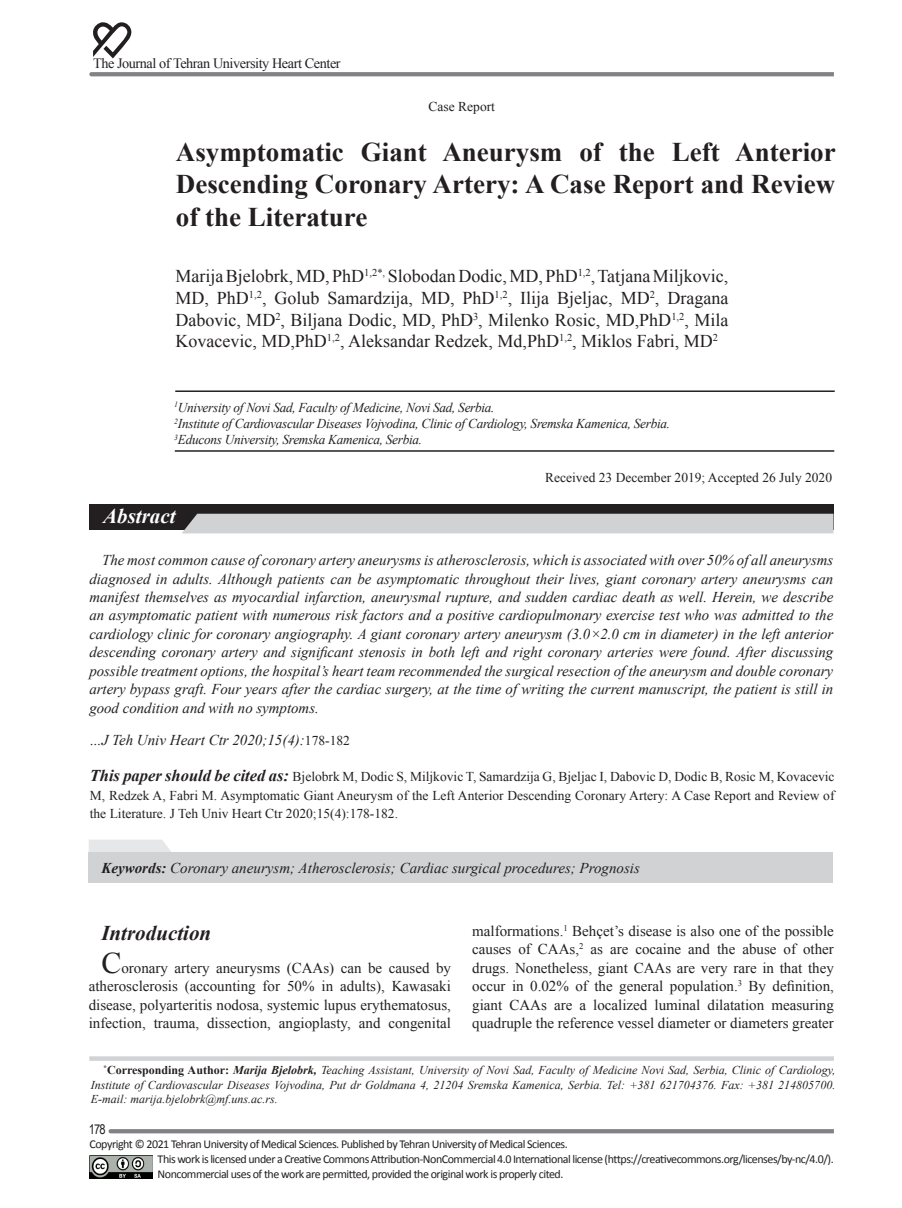
<style>
.page{position:relative;width:902px;height:1208px;background:#fff}
.page>*{position:absolute;margin:0;border:0;box-sizing:border-box;transform-origin:0 0}
.Titre_Maghale_01{font:700 27px/32.4px "Times New Roman";color:#231f20;text-align:justify}
.Title_Text_-_14{font:italic 700 21px "Times New Roman";color:#231f20}
.t1{font:italic 700 21px "Times New Roman";color:#fff}
.Asamei_Nevisandegane{font:18px/21.6px "Times New Roman";color:#231f20;text-align:justify}
.Matne_Abstract__01{font:italic 15px/18.5px "Times New Roman";color:#231f20;text-align:justify}
.first_font_text_-_20{font:15px/18.5px "Times New Roman";color:#231f20;text-align:justify}
.Keyword_01{font:italic 15px "Times New Roman";color:#231f20}
.t2{font:14.25px "Times New Roman";letter-spacing:-.03em;color:#231f20}
.t3{font:13.5px/18.5px "Times New Roman";color:#231f20;text-align:justify}
.Asamie_Nevisandegane{font:italic 13.5px "Times New Roman";letter-spacing:-.02em;color:#231f20}
.t4{font:13.5px "Arial Narrow";color:#231f20}
.t5{font:12px/15px "Calibri";letter-spacing:-.04em;color:#231f20}
.t6{font:italic 12px/14.4px "Times New Roman";color:#231f20;text-align:justify}
.s1{font-style:normal;font-size:13.5px}
.s2{font-weight:700;font-style:italic;font-size:16.5px}
.s3{font-weight:700}
.s4{font-size:30px}
.s5{font-weight:700;font-style:normal}
</style>
<div class="page">
<svg style="left:89px;top:1056px;width:744px;height:4px;background:#d4d5d7"></svg>
<svg style="left:93px;top:22px;width:38px;height:36px"></svg>
<svg style="left:89px;top:72px;width:744px;height:4px;background:#838588"></svg>
<svg style="left:108px;top:1129px;width:725px;height:4px;background:#838588"></svg>
<img style="left:89px;top:1155px;width:64px;height:23px">
<hr style="left:175px;top:390px;width:659px;height:2px;background:#231f20">
<hr style="left:175px;top:450px;width:659px;height:2px;background:#231f20">
<div style="left:89px;top:504px;width:744px;height:26px;background:#231f20"></div>
<div style="left:182px;top:514px;width:651px;height:19px;background:#d1d2d4"></div>
<svg style="left:89px;top:840px;width:82px;height:12px"></svg>
<div style="left:89px;top:852px;width:744px;height:30px;background:#d1d2d4"></div>
<p class="t2" style="left:93px;top:54px;width:249px">The Journal of Tehran University Heart Center</p>
<p class="t3" style="left:428px;top:97px;width:68px">Case Report</p>
<p class="Titre_Maghale_01" style="left:176px;top:135px;width:661px">Asymptomatic Giant Aneurysm of the Left Anterior Descending Coronary Artery: A Case Report and Review of the Literature</p>
<p class="Asamei_Nevisandegane" style="left:175px;top:265px;width:554px">Marija Bjelobrk, MD, PhD<sup>1,2*,</sup> Slobodan Dodic, MD, PhD<sup>1,2</sup>, Tatjana Miljkovic, MD, PhD<sup>1,2</sup>, Golub Samardzija, MD, PhD<sup>1,2</sup>, Ilija Bjeljac, MD<sup>2</sup>, Dragana Dabovic, MD<sup>2</sup>, Biljana Dodic, MD, PhD<sup>3</sup>, Milenko Rosic, MD,PhD<sup>1,2</sup>, Mila Kovacevic, MD,PhD<sup>1,2</sup>, Aleksandar Redzek, Md,PhD<sup>1,2</sup>, Miklos Fabri, MD<sup>2</sup></p>
<p class="Asamie_Nevisandegane" style="left:174px;top:398px;width:322px"><sup>1</sup>University of Novi Sad, Faculty of Medicine, Novi Sad, Serbia.</p>
<p class="Asamie_Nevisandegane" style="left:174px;top:414px;width:497px"><sup>2</sup>Institute of Cardiovascular Diseases Vojvodina, Clinic of Cardiology, Sremska Kamenica, Serbia.</p>
<p class="Asamie_Nevisandegane" style="left:174px;top:430px;width:249px"><sup>3</sup>Educons University, Sremska Kamenica, Serbia.</p>
<p class="t1" style="left:103px;top:501px;width:74px">Abstract</p>
<p class="t3" style="left:545px;top:468px;width:288px">Received 23 December 2019; Accepted 26 July 2020</p>
<p class="Matne_Abstract__01" style="left:89px;top:550px;width:745px;text-indent:13px">The most common cause of coronary artery aneurysms is atherosclerosis, which is associated with over 50% of all aneurysms diagnosed in adults. Although patients can be asymptomatic throughout their lives, giant coronary artery aneurysms can manifest themselves as myocardial infarction, aneurysmal rupture, and sudden cardiac death as well. Herein, we describe an asymptomatic patient with numerous risk factors and a positive cardiopulmonary exercise test who was admitted to the cardiology clinic for coronary angiography. A giant coronary artery aneurysm (3.0×2.0 cm in diameter) in the left anterior descending coronary artery and significant stenosis in both left and right coronary arteries were found. After discussing possible treatment options, the hospital’s heart team recommended the surgical resection of the aneurysm and double coronary artery bypass graft. Four years after the cardiac surgery, at the time of writing the current manuscript, the patient is still in good condition and with no symptoms.</p>
<p class="Matne_Abstract__01" style="left:90px;top:730px;width:261px">...J Teh Univ Heart Ctr 2020;15(4):<span class="s1">178-182</span></p>
<p class="t3" style="left:90px;top:767px;width:746px"><span class="s2">This paper should be cited as:</span> Bjelobrk M, Dodic S, Miljkovic T, Samardzija G, Bjeljac I, Dabovic D, Dodic B, Rosic M, Kovacevic M, Redzek A, Fabri M. Asymptomatic Giant Aneurysm of the Left Anterior Descending Coronary Artery: A Case Report and Review of the Literature. J Teh Univ Heart Ctr 2020;15(4):178-182.</p>
<p class="Keyword_01" style="left:101px;top:857px;width:540px"><span class="s3">Keywords:</span> Coronary aneurysm; Atherosclerosis; Cardiac surgical procedures; Prognosis</p>
<p class="Title_Text_-_14" style="left:101px;top:918px;width:111px">Introduction</p>
<p class="first_font_text_-_20" style="left:89px;top:958px;width:364px;text-indent:13px"><span class="s4">C</span>oronary artery aneurysms (CAAs) can be caused by atherosclerosis (accounting for 50% in adults), Kawasaki disease, polyarteritis nodosa, systemic lupus erythematosus, infection, trauma, dissection, angioplasty, and congenital</p>
<p class="first_font_text_-_20" style="left:472px;top:921px;width:363px">malformations.<sup>1</sup> Behçet’s disease is also one of the possible causes of CAAs,<sup>2</sup> as are cocaine and the abuse of other drugs. Nonetheless, giant CAAs are very rare in that they occur in 0.02% of the general population.<sup>3</sup> By definition, giant CAAs are a localized luminal dilatation measuring quadruple the reference vessel diameter or diameters greater</p>
<p class="t6" style="left:91px;top:1062px;width:746px;text-indent:13px"><sup>*</sup><span class="s5">Corresponding Author:</span> <span class="s3">Marija Bjelobrk,</span> Teaching Assistant, University of Novi Sad, Faculty of Medicine Novi Sad, Serbia, Clinic of Cardiology, Institute of Cardiovascular Diseases Vojvodina, Put dr Goldmana 4, 21204 Sremska Kamenica, Serbia. Tel: +381 621704376. Fax: +381 214805700.<br>E-mail: marija.bjelobrk@mf.uns.ac.rs.</p>
<p class="t4" style="left:89px;top:1119px;width:18px">178</p>
<p class="t5" style="left:90px;top:1136px;width:479px">Copyright © 2021 Tehran University of Medical Sciences. Published by Tehran University of Medical Sciences.</p>
<p class="t5" style="left:158px;top:1151px;width:677px">This work is licensed under a Creative Commons Attribution-NonCommercial 4.0 International license (https://creativecommons.org/licenses/by-nc/4.0/).<br>Noncommercial uses of the work are permitted, provided the original work is properly cited.</p>
</div>
